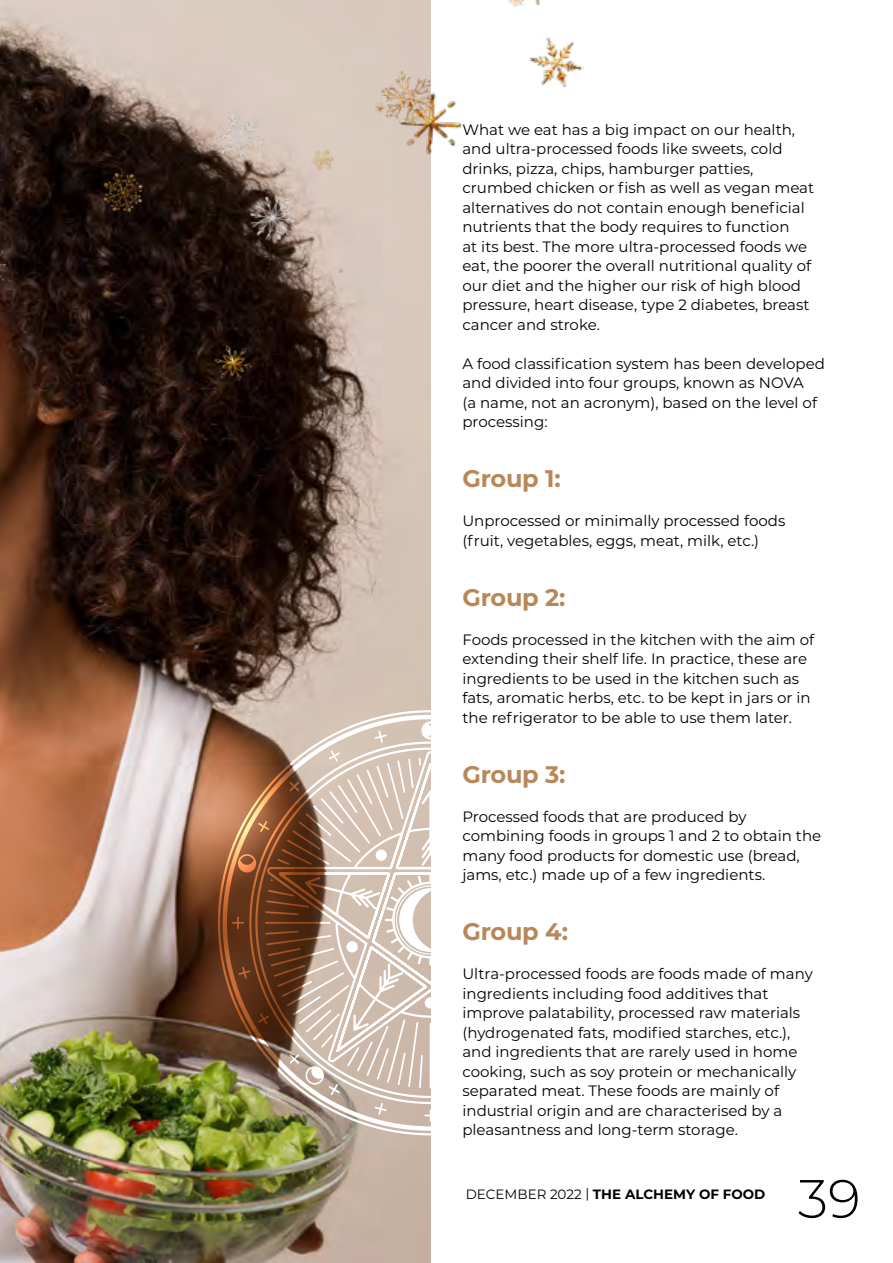
<style>
.page{position:relative;width:893px;height:1263px;background:#fff}
.page>*{position:absolute;margin:0;border:0;box-sizing:border-box;transform-origin:0 0}
.t1{font:300 54px "Montserrat";color:#000}
.t2{font:700 24px "Montserrat";letter-spacing:-.01em;color:#b88859}
.t3{font:15px/19.5px "Montserrat";color:#000}
.t4{font:700 13.5px "Montserrat";color:#000}
.s1{font-weight:400}
</style>
<div class="page">
<img style="left:0;top:527px;width:431px;height:736px">
<img style="left:0;top:0;width:584px;height:527px">
<img style="left:218px;top:710px;width:213px;height:425px">
<svg style="left:421px;top:721px;width:10px;height:19px"></svg>
<svg style="left:238px;top:854px;width:18px;height:18px"></svg>
<svg style="left:424px;top:1109px;width:7px;height:12px"></svg>
<svg style="left:375px;top:1103px;width:12px;height:12px"></svg>
<svg style="left:305px;top:1066px;width:35px;height:29px"></svg>
<svg style="left:305px;top:782px;width:126px;height:249px"></svg>
<svg style="left:290px;top:1054px;width:9px;height:10px"></svg>
<svg style="left:258px;top:1013px;width:11px;height:11px"></svg>
<svg style="left:238px;top:966px;width:13px;height:13px"></svg>
<svg style="left:232px;top:916px;width:12px;height:13px"></svg>
<svg style="left:258px;top:821px;width:11px;height:11px"></svg>
<svg style="left:290px;top:782px;width:9px;height:9px"></svg>
<svg style="left:329px;top:750px;width:11px;height:11px"></svg>
<svg style="left:375px;top:731px;width:12px;height:12px"></svg>
<p class="t3" style="left:462px;top:119px;width:353px">What we eat has a big impact on our health, and ultra-processed foods like sweets, cold drinks, pizza, chips, hamburger patties, crumbed chicken or fish as well as vegan meat alternatives do not contain enough beneficial nutrients that the body requires to function<br>at its best. The more ultra-processed foods we eat, the poorer the overall nutritional quality of our diet and the higher our risk of high blood pressure, heart disease, type 2 diabetes, breast cancer and stroke.</p>
<p class="t3" style="left:462px;top:353px;width:364px">A food classification system has been developed and divided into four groups, known as NOVA<br>(a name, not an acronym), based on the level of processing:</p>
<h2 class="t2" style="left:462px;top:461px;width:100px">Group 1:</h2>
<p class="t3" style="left:462px;top:511px;width:324px">Unprocessed or minimally processed foods (fruit, vegetables, eggs, meat, milk, etc.)</p>
<h2 class="t2" style="left:462px;top:580px;width:104px">Group 2:</h2>
<p class="t3" style="left:462px;top:629px;width:353px">Foods processed in the kitchen with the aim of extending their shelf life. In practice, these are ingredients to be used in the kitchen such as fats, aromatic herbs, etc. to be kept in jars or in the refrigerator to be able to use them later.</p>
<h2 class="t2" style="left:462px;top:757px;width:105px">Group 3:</h2>
<p class="t3" style="left:462px;top:806px;width:360px">Processed foods that are produced by combining foods in groups 1 and 2 to obtain the many food products for domestic use (bread, jams, etc.) made up of a few ingredients.</p>
<h2 class="t2" style="left:462px;top:914px;width:107px">Group 4:</h2>
<p class="t3" style="left:462px;top:964px;width:352px">Ultra-processed foods are foods made of many ingredients including food additives that improve palatability, processed raw materials (hydrogenated fats, modified starches, etc.), and ingredients that are rarely used in home cooking, such as soy protein or mechanically separated meat. These foods are mainly of industrial origin and are characterised by a pleasantness and long-term storage.</p>
<p class="t4" style="left:466px;top:1185px;width:301px"><span class="s1">DECEMBER 2022 |</span> THE ALCHEMY OF FOOD</p>
<h1 class="t1" style="left:798px;top:1162px;width:64px">39</h1>
</div>
